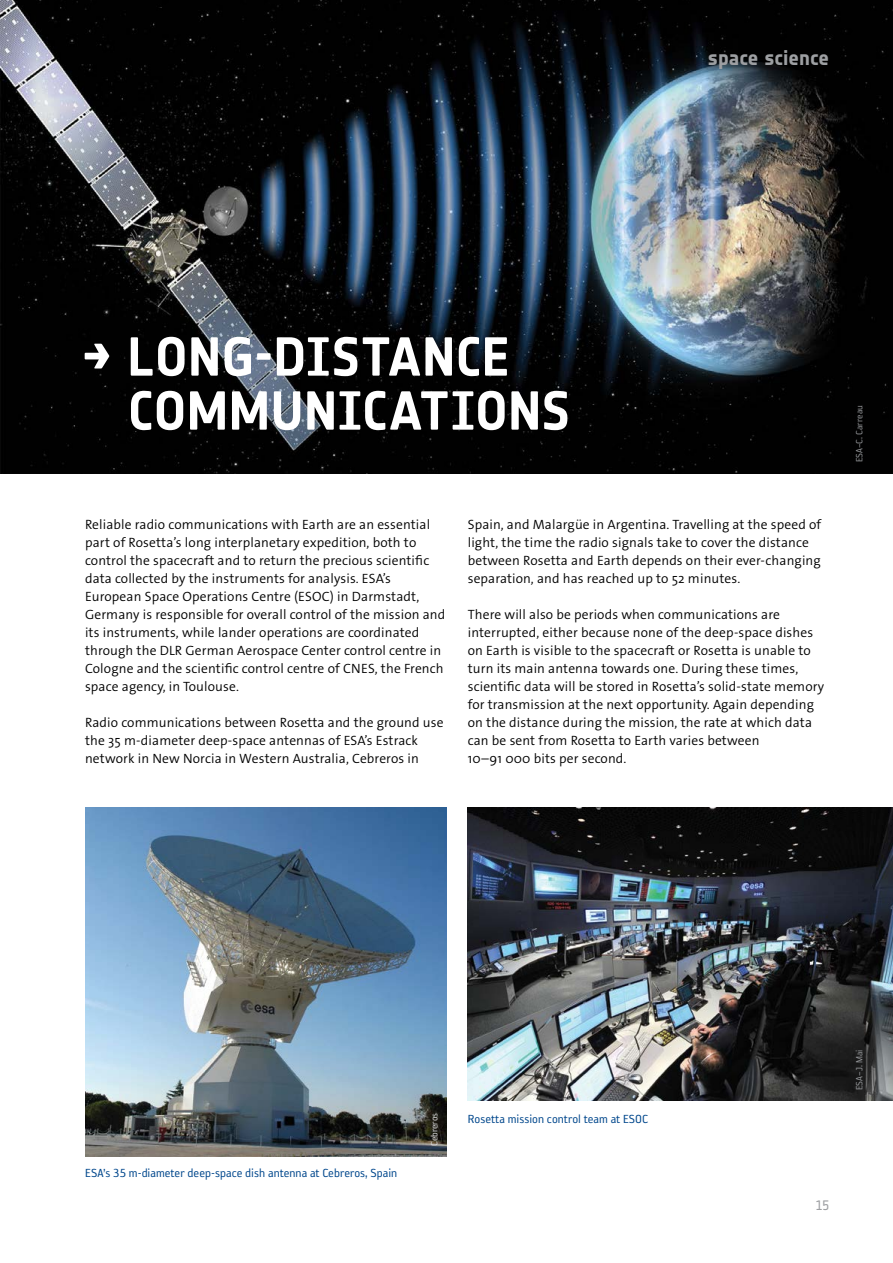
<style>
.page{position:relative;width:893px;height:1263px;background:#fff}
.page>*{position:absolute;margin:0;border:0;box-sizing:border-box;transform-origin:0 0}
.t1{font:700 54px/54px "Notes Esa";letter-spacing:.005em;color:#fff}
.t2{font:21px "Notes Style Bold Updated Tf";color:#9d9fa2}
.t3{font:300 13.5px/18px "The Sans Os F";letter-spacing:.01em;color:#000}
.t4{font:13.5px "Reykjavik One OT A Gauge";color:#00478c}
.t5{font:13.5px "Notes Esa";color:#9d9fa2}
.t6{font:10.5px "Reykjavik One OT A Gauge";color:#939598}
.t7{font:10.5px "Reykjavik One OT A Gauge";color:#dcddde}
</style>
<div class="page">
<img style="left:0;top:0;width:893px;height:473px">
<img style="left:85px;top:808px;width:361px;height:349px">
<img style="left:468px;top:808px;width:425px;height:293px">
<h2 class="t2" style="left:708px;top:46px;width:123px">space science</h2>
<h1 class="t1" style="left:128px;top:330px;width:444px;text-indent:-46px">→ LONG-DISTANCE<br>COMMUNICATIONS</h1>
<p class="t3" style="left:85px;top:515px;width:362px">Reliable radio communications with Earth are an essential part of Rosetta’s long interplanetary expedition, both to control the spacecraft and to return the precious scientific data collected by the instruments for analysis. ESA’s European Space Operations Centre (ESOC) in Darmstadt, Germany is responsible for overall control of the mission and its instruments, while lander operations are coordinated through the DLR German Aerospace Center control centre in Cologne and the scientific control centre of CNES, the French space agency, in Toulouse.</p>
<p class="t3" style="left:85px;top:713px;width:360px">Radio communications between Rosetta and the ground use the 35 m-diameter deep-space antennas of ESA’s Estrack network in New Norcia in Western Australia, Cebreros in</p>
<p class="t3" style="left:468px;top:515px;width:355px">Spain, and Malargüe in Argentina. Travelling at the speed of light, the time the radio signals take to cover the distance between Rosetta and Earth depends on their ever-changing separation, and has reached up to 52 minutes.</p>
<p class="t3" style="left:468px;top:605px;width:358px">There will also be periods when communications are interrupted, either because none of the deep-space dishes on Earth is visible to the spacecraft or Rosetta is unable to turn its main antenna towards one. During these times, scientific data will be stored in Rosetta’s solid-state memory for transmission at the next opportunity. Again depending on the distance during the mission, the rate at which data can be sent from Rosetta to Earth varies between<br>10–91 000 bits per second.</p>
<p class="t6" style="left:854px;top:462px;width:59px;rotate:-90deg">ESA–C. Carreau</p>
<p class="t4" style="left:85px;top:1166px;width:314px">ESA’s 35 m-diameter deep-space dish antenna at Cebreros, Spain</p>
<p class="t7" style="left:429px;top:1146px;width:35px;rotate:-90deg">Cebreros</p>
<p class="t4" style="left:468px;top:1112px;width:182px">Rosetta mission control team at ESOC</p>
<p class="t6" style="left:854px;top:1090px;width:42px;rotate:-90deg">ESA–J. Mai</p>
<p class="t5" style="left:816px;top:1197px;width:15px">15</p>
</div>
